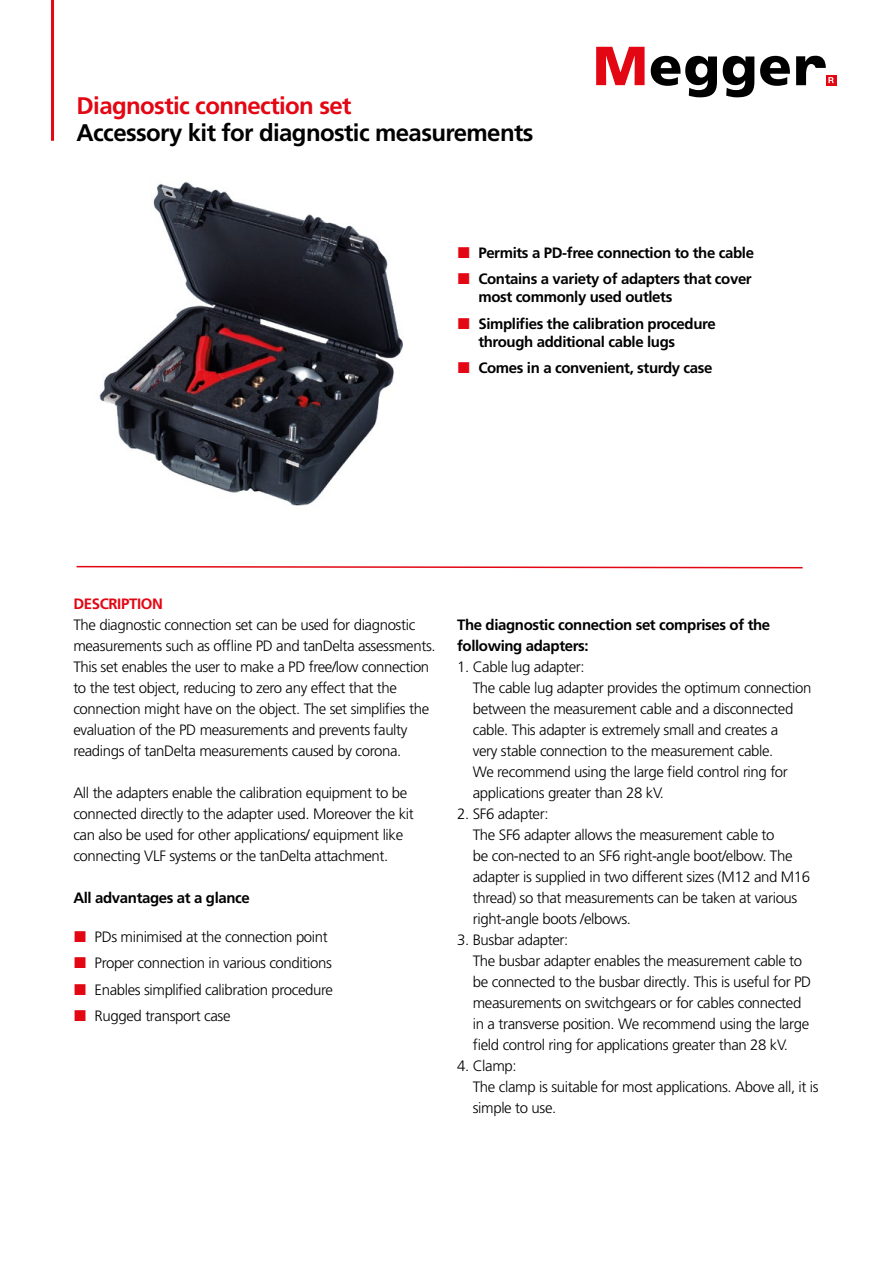
<style>
.page{position:relative;width:893px;height:1263px;background:#fff}
.page>*{position:absolute;margin:0;border:0;box-sizing:border-box;transform-origin:0 0}
.t1{font:700 24px "Frutiger LT Pro";letter-spacing:-.025em;color:#000}
.t2{font:700 24px "Frutiger LT Pro";letter-spacing:-.025em;color:#e30613}
.t3{font:300 15px/21px "Frutiger LT Pro";letter-spacing:-.025em;color:#000}
.t4{font:700 15px/26.5px "Frutiger LT Pro";letter-spacing:-.025em;color:#000}
.t5{font:700 15px "Frutiger LT Pro";letter-spacing:-.025em;color:#e30613}
</style>
<div class="page">
<hr style="left:51px;top:0;width:3px;height:141px;background:#e30613">
<svg style="left:596px;top:47px;width:49px;height:38px"></svg>
<svg style="left:651px;top:56px;width:66px;height:41px"></svg>
<svg style="left:723px;top:56px;width:31px;height:41px"></svg>
<svg style="left:760px;top:56px;width:30px;height:30px"></svg>
<div style="left:826px;top:75px;width:10px;height:10px;background:#e30613"></div>
<svg style="left:796px;top:55px;width:38px;height:30px"></svg>
<svg style="left:76px;top:565px;width:727px;height:4px"></svg>
<img style="left:99px;top:181px;width:304px;height:325px">
<h1 class="t2" style="left:77px;top:91px;width:276px">Diagnostic connection set</h1>
<h1 class="t1" style="left:77px;top:118px;width:458px">Accessory kit for diagnostic measurements</h1>
<p class="t4" style="left:478px;top:239px;width:277px">Permits a PD-free connection to the cable<br>Contains a variety of adapters that cover</p>
<p class="t4" style="left:478px;top:284px;width:239px">most commonly used outlets<br>Simplifies the calibration procedure</p>
<p class="t4" style="left:478px;top:328px;width:236px">through additional cable lugs<br>Comes in a convenient, sturdy case</p>
<p class="t5" style="left:73px;top:595px;width:91px">DESCRIPTION</p>
<p class="t3" style="left:73px;top:614px;width:364px">The diagnostic connection set can be used for diagnostic measurements such as offline PD and tanDelta assessments.<br>This set enables the user to make a PD free/low connection to the test object, reducing to zero any effect that the connection might have on the object. The set simplifies the evaluation of the PD measurements and prevents faulty readings of tanDelta measurements caused by corona.</p>
<p class="t3" style="left:73px;top:782px;width:342px">All the adapters enable the calibration equipment to be connected directly to the adapter used. Moreover the kit can also be used for other applications/ equipment like connecting VLF systems or the tanDelta attachment.</p>
<p class="t4" style="left:73px;top:884px;width:178px">All advantages at a glance</p>
<p class="t3" style="left:95px;top:923px;width:240px;line-height:26.5px">PDs minimised at the connection point Proper connection in various conditions Enables simplified calibration procedure Rugged transport case</p>
<p class="t4" style="left:457px;top:614px;width:315px;line-height:21px">The diagnostic connection set comprises of the following adapters:</p>
<p class="t3" style="left:473px;top:656px;width:340px;text-indent:-16px">1. Cable lug adapter:<br>The cable lug adapter provides the optimum connection between the measurement cable and a disconnected cable. This adapter is extremely small and creates a<br>very stable connection to the measurement cable.<br>We recommend using the large field control ring for applications greater than 28 kV.</p>
<p class="t3" style="left:473px;top:803px;width:339px;text-indent:-16px">2. SF6 adapter:<br>The SF6 adapter allows the measurement cable to<br>be con-nected to an SF6 right-angle boot/elbow. The adapter is supplied in two different sizes (M12 and M16 thread) so that measurements can be taken at various right-angle boots /elbows.</p>
<p class="t3" style="left:473px;top:929px;width:340px;text-indent:-16px">3. Busbar adapter:<br>The busbar adapter enables the measurement cable to be connected to the busbar directly. This is useful for PD measurements on switchgears or for cables connected in a transverse position. We recommend using the large field control ring for applications greater than 28 kV.</p>
<p class="t3" style="left:473px;top:1055px;width:347px;text-indent:-16px">4. Clamp:<br>The clamp is suitable for most applications. Above all, it is simple to use.</p>
</div>
